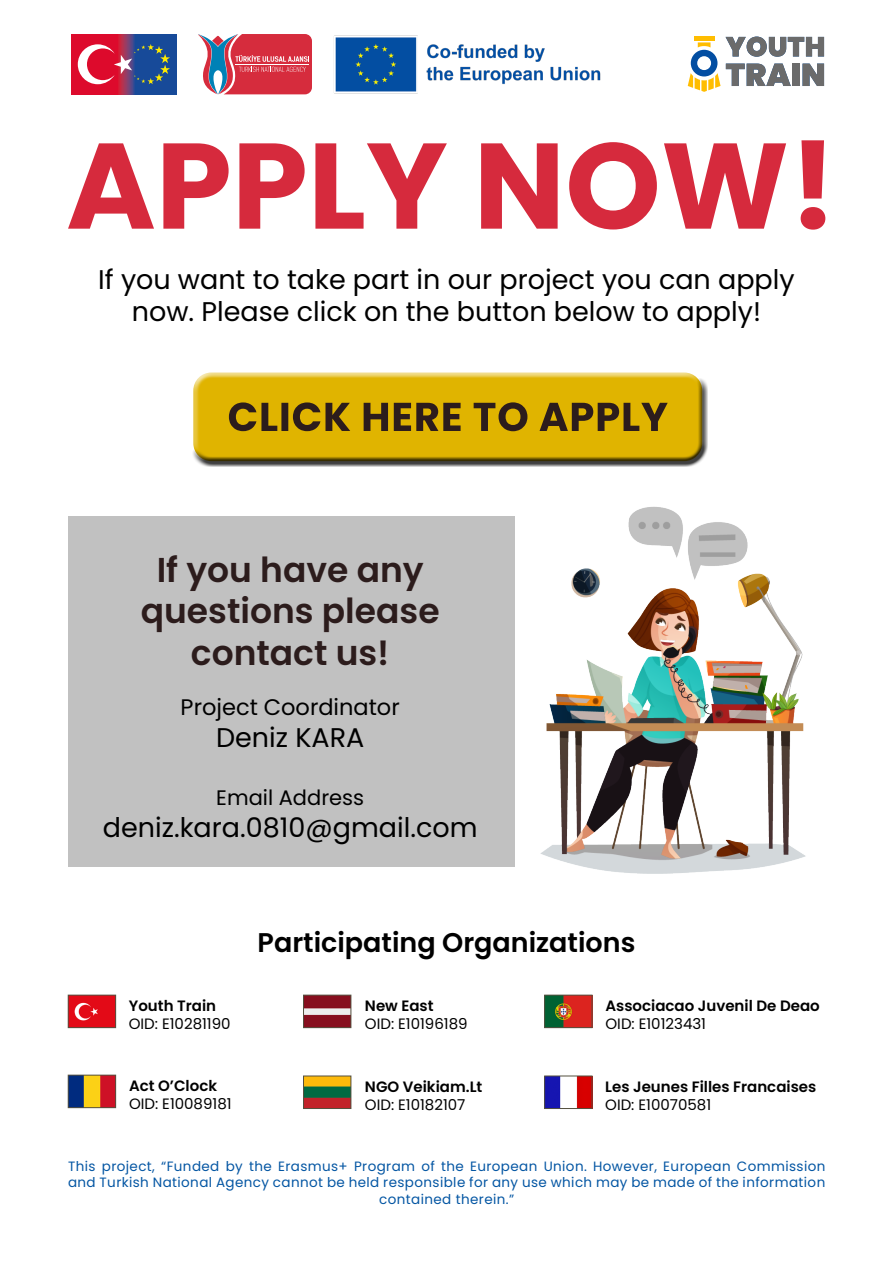
<style>
.page{position:relative;width:893px;height:1263px;background:#fff}
.page>*{position:absolute;margin:0;border:0;box-sizing:border-box;transform-origin:0 0}
.t1{font:600 34.5px/41.4px "Poppins";color:#2c1c1c;text-align:center}
.t2{font:27px/32.4px "Poppins";color:#000;text-align:center}
.t3{font:600 27px "Poppins";color:#000}
.t4{font:22.5px "Poppins";color:#000}
.t5{font:21px "Poppins";color:#000}
.t6{font:600 15px "Poppins";color:#000}
.t7{font:15px "Poppins";color:#000}
.t8{font:13.5px/16.5px "Poppins";letter-spacing:.03em;color:#0456a3;text-align:center}
</style>
<div class="page">
<svg style="left:71px;top:34px;width:106px;height:60px;background:#7f2a61"></svg>
<svg style="left:78px;top:44px;width:92px;height:40px;background:#92577a"></svg>
<svg style="left:198px;top:34px;width:113px;height:60px;background:#ca5c6c"></svg>
<img style="left:333px;top:35px;width:268px;height:59px">
<svg style="left:688px;top:37px;width:136px;height:55px"></svg>
<hr style="left:694px;top:37px;width:20px;height:4px;background:#ffbd00">
<svg style="left:68px;top:140px;width:757px;height:90px"></svg>
<img style="left:540px;top:506px;width:266px;height:368px">
<div style="left:188px;top:367px;width:516px;height:88px;background:#fff;opacity:.75"></div>
<div style="left:191px;top:378px;width:517px;height:89px;background:#000;opacity:.75"></div>
<svg style="left:229px;top:402px;width:439px;height:29px;background:#8e6f0c"></svg>
<div style="left:68px;top:516px;width:446px;height:350px;background:#c1c1c1"></div>
<img style="left:546px;top:997px;width:44px;height:29px">
<div style="left:544px;top:995px;width:48px;height:33px;border:1px solid #54503f"></div>
<img style="left:70px;top:1077px;width:44px;height:29px">
<div style="left:68px;top:1075px;width:48px;height:33px;border:1px solid #54503f"></div>
<img style="left:305px;top:1078px;width:44px;height:29px">
<div style="left:303px;top:1076px;width:48px;height:33px;border:1px solid #54503f"></div>
<img style="left:546px;top:1078px;width:44px;height:29px">
<div style="left:544px;top:1076px;width:48px;height:33px;border:1px solid #54503f"></div>
<img style="left:305px;top:997px;width:44px;height:29px">
<div style="left:303px;top:995px;width:48px;height:33px;border:1px solid #54503f"></div>
<img style="left:70px;top:997px;width:44px;height:29px">
<div style="left:68px;top:995px;width:48px;height:33px;border:1px solid #54503f"></div>
<h2 class="t2" style="left:98px;top:263px;width:698px">If you want to take part in our project you can apply now. Please click on the button below to apply!</h2>
<h1 class="t1" style="left:141px;top:549px;width:300px">If you have any questions please contact us!</h1>
<h3 class="t4" style="left:181px;top:694px;width:221px">Project Coordinator</h3>
<h2 class="t2" style="left:216px;top:721px;width:150px">Deniz KARA</h2>
<h3 class="t5" style="left:216px;top:785px;width:149px">Email Address</h3>
<h2 class="t2" style="left:103px;top:811px;width:376px">deniz.kara.0810@gmail.com</h2>
<p class="t6" style="left:129px;top:997px;width:89px">Youth Train</p>
<p class="t7" style="left:129px;top:1015px;width:103px">OID: E10281190</p>
<p class="t6" style="left:129px;top:1077px;width:90px">Act O’Clock</p>
<p class="t7" style="left:129px;top:1095px;width:104px">OID: E10089181</p>
<h2 class="t3" style="left:258px;top:927px;width:379px">Participating Organizations</h2>
<p class="t6" style="left:365px;top:997px;width:70px">New East</p>
<p class="t7" style="left:365px;top:1015px;width:104px">OID: E10196189</p>
<p class="t6" style="left:365px;top:1077px;width:119px">NGO Veikiam.Lt</p>
<p class="t7" style="left:365px;top:1095px;width:102px">OID: E10182107</p>
<p class="t6" style="left:605px;top:997px;width:216px">Associacao Juvenil De Deao</p>
<p class="t7" style="left:605px;top:1015px;width:102px">OID: E10123431</p>
<p class="t6" style="left:605px;top:1077px;width:213px">Les Jeunes Filles Francaises</p>
<p class="t7" style="left:605px;top:1095px;width:107px">OID: E10070581</p>
<p class="t8" style="left:68px;top:1158px;width:759px">This project, “Funded by the Erasmus+ Program of the European Union. However, European Commission and Turkish National Agency cannot be held responsible for any use which may be made of the information contained therein.”</p>
</div>
